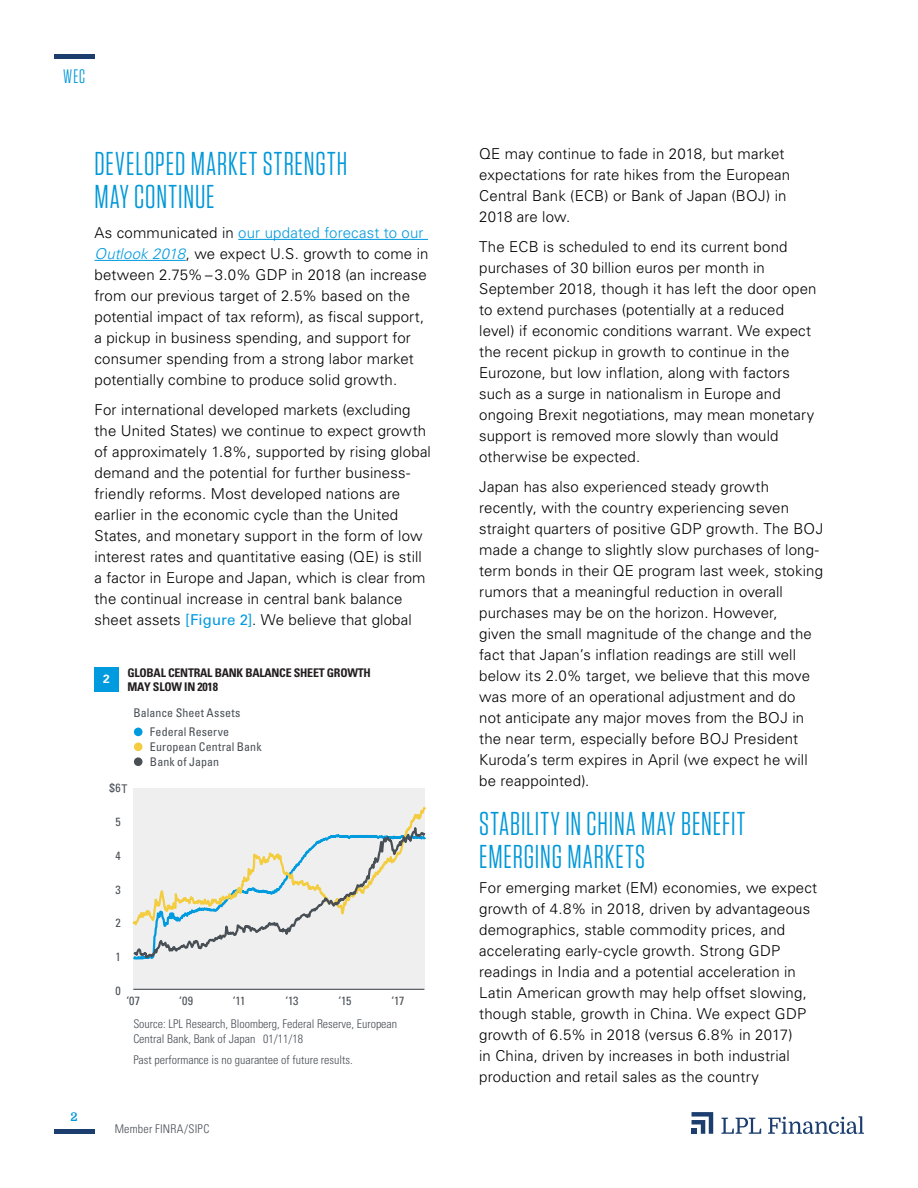
<style>
.page{position:relative;width:918px;height:1188px;background:#fff}
.page>*{position:absolute;margin:0;border:0;box-sizing:border-box;transform-origin:0 0}
.t1{font:33px/33px "Tungsten Narrow";letter-spacing:.03em;color:#0098d8}
.t2{font:19.5px "Tungsten Narrow";color:#0098d8}
.t3{font:300 15px/21px "Univers LT Std";letter-spacing:.01em;color:#000}
.t4{font:300 condensed 12px/15px "Univers LT Std";color:#484f55}
.t5{font:condensed 12px "Univers LT Std";letter-spacing:.005em;color:#484f55}
.t6{font:700 condensed 12px/14.4px "Univers LT Std";letter-spacing:-.02em;color:#231f20}
.t7{font:700 12px "Domine";color:#0098d8}
.t8{font:700 12px "Univers LT Std";color:#fff}
.s1{color:#009ade}
.s2{font-style:italic;color:#009ade}
.s3{font-weight:400;color:#009ade}
</style>
<div class="page">
<hr style="left:54px;top:1130px;width:40px;height:4px;background:#1b3e6f">
<hr style="left:54px;top:54px;width:40px;height:4px;background:#1b3e6f">
<svg style="left:692px;top:1112px;width:21px;height:22px"></svg>
<svg style="left:721px;top:1118px;width:40px;height:16px"></svg>
<svg style="left:768px;top:1116px;width:96px;height:18px"></svg>
<div style="left:133px;top:788px;width:291px;height:201px;background:#efeff0"></div>
<svg style="left:132px;top:809px;width:294px;height:152px"></svg>
<div style="left:134px;top:728px;width:9px;height:8px;background:#009ade;border-radius:50%"></div>
<div style="left:134px;top:757px;width:9px;height:9px;background:#484f55;border-radius:50%"></div>
<div style="left:134px;top:743px;width:9px;height:8px;background:#f3cd3f;border-radius:50%"></div>
<hr style="left:133px;top:989px;width:291px;height:1px;background:#484f55">
<div style="left:94px;top:667px;width:25px;height:25px;background:#009ade"></div>
<hr style="left:238px;top:239px;width:190px;height:1px;background:#009ade">
<hr style="left:94px;top:260px;width:92px;height:1px;background:#009ade">
<h2 class="t2" style="left:63px;top:67px;width:24px">WEC</h2>
<h1 class="t1" style="left:94px;top:148px;width:254px">DEVELOPED MARKET STRENGTH<br>MAY CONTINUE</h1>
<p class="t3" style="left:94px;top:222px;width:335px">As communicated in <span class="s1">our updated forecast to our </span><span class="s2">Outlook 2018</span>, we expect U.S. growth to come in between 2.75%– 3.0% GDP in 2018 (an increase from our previous target of 2.5% based on the potential impact of tax reform), as fiscal support, a pickup in business spending, and support for consumer spending from a strong labor market potentially combine to produce solid growth.</p>
<p class="t3" style="left:94px;top:399px;width:338px">For international developed markets (excluding the United States) we continue to expect growth of approximately 1.8%, supported by rising global demand and the potential for further business&shy;friendly reforms. Most developed nations are earlier in the economic cycle than the United States, and monetary support in the form of low interest rates and quantitative easing (QE) is still a factor in Europe and Japan, which is clear from the continual increase in central bank balance sheet assets <span class="s3">[Figure 2]</span>. We believe that global</p>
<p class="t8" style="left:103px;top:672px;width:8px">2</p>
<p class="t6" style="left:127px;top:665px;width:245px">GLOBAL CENTRAL BANK BALANCE SHEET GROWTH<br>MAY SLOW IN 2018</p>
<p class="t5" style="left:133px;top:705px;width:109px">Balance Sheet Assets</p>
<p class="t5" style="left:150px;top:724px;width:81px">Federal Reserve</p>
<p class="t5" style="left:150px;top:739px;width:113px">European Central Bank</p>
<p class="t5" style="left:150px;top:754px;width:71px">Bank of Japan</p>
<p class="t5" style="left:110px;top:780px;width:19px">$6T</p>
<p class="t5" style="left:116px;top:814px;width:7px">5</p>
<p class="t5" style="left:116px;top:848px;width:7px">4</p>
<p class="t5" style="left:116px;top:882px;width:7px">3</p>
<p class="t5" style="left:116px;top:915px;width:7px">2</p>
<p class="t5" style="left:116px;top:949px;width:7px">1</p>
<p class="t5" style="left:116px;top:983px;width:7px">0</p>
<p class="t5" style="left:126px;top:993px;width:15px">‘07</p>
<p class="t5" style="left:179px;top:993px;width:15px">‘09</p>
<p class="t5" style="left:233px;top:993px;width:14px">‘11</p>
<p class="t5" style="left:286px;top:993px;width:15px">‘13</p>
<p class="t5" style="left:339px;top:993px;width:14px">‘15</p>
<p class="t5" style="left:391px;top:993px;width:15px">‘17</p>
<p class="t4" style="left:133px;top:1016px;width:265px">Source: LPL Research, Bloomberg, Federal Reserve, European<br>Central Bank, Bank of Japan 01/11/18</p>
<p class="t4" style="left:133px;top:1052px;width:221px">Past performance is no guarantee of future results.</p>
<p class="t7" style="left:71px;top:1110px;width:9px">2</p>
<p class="t4" style="left:115px;top:1121px;width:96px">Member FINRA/SIPC</p>
<p class="t3" style="left:479px;top:144px;width:312px">QE may continue to fade in 2018, but market expectations for rate hikes from the European Central Bank (ECB) or Bank of Japan (BOJ) in 2018 are low.</p>
<p class="t3" style="left:479px;top:237px;width:339px">The ECB is scheduled to end its current bond purchases of 30 billion euros per month in September 2018, though it has left the door open to extend purchases (potentially at a reduced level) if economic conditions warrant. We expect the recent pickup in growth to continue in the Eurozone, but low inflation, along with factors such as a surge in nationalism in Europe and ongoing Brexit negotiations, may mean monetary support is removed more slowly than would otherwise be expected.</p>
<p class="t3" style="left:479px;top:477px;width:345px">Japan has also experienced steady growth recently, with the country experiencing seven straight quarters of positive GDP growth. The BOJ made a change to slightly slow purchases of long&shy;term bonds in their QE program last week, stoking rumors that a meaningful reduction in overall purchases may be on the horizon. However,<br>given the small magnitude of the change and the fact that Japan’s inflation readings are still well below its 2.0% target, we believe that this move was more of an operational adjustment and do<br>not anticipate any major moves from the BOJ in the near term, especially before BOJ President Kuroda’s term expires in April (we expect he will be reappointed).</p>
<h1 class="t1" style="left:479px;top:808px;width:268px">STABILITY IN CHINA MAY BENEFIT<br>EMERGING MARKETS</h1>
<p class="t3" style="left:479px;top:878px;width:340px">For emerging market (EM) economies, we expect growth of 4.8% in 2018, driven by advantageous demographics, stable commodity prices, and accelerating early-cycle growth. Strong GDP readings in India and a potential acceleration in Latin American growth may help offset slowing, though stable, growth in China. We expect GDP growth of 6.5% in 2018 (versus 6.8% in 2017)<br>in China, driven by increases in both industrial production and retail sales as the country</p>
</div>
